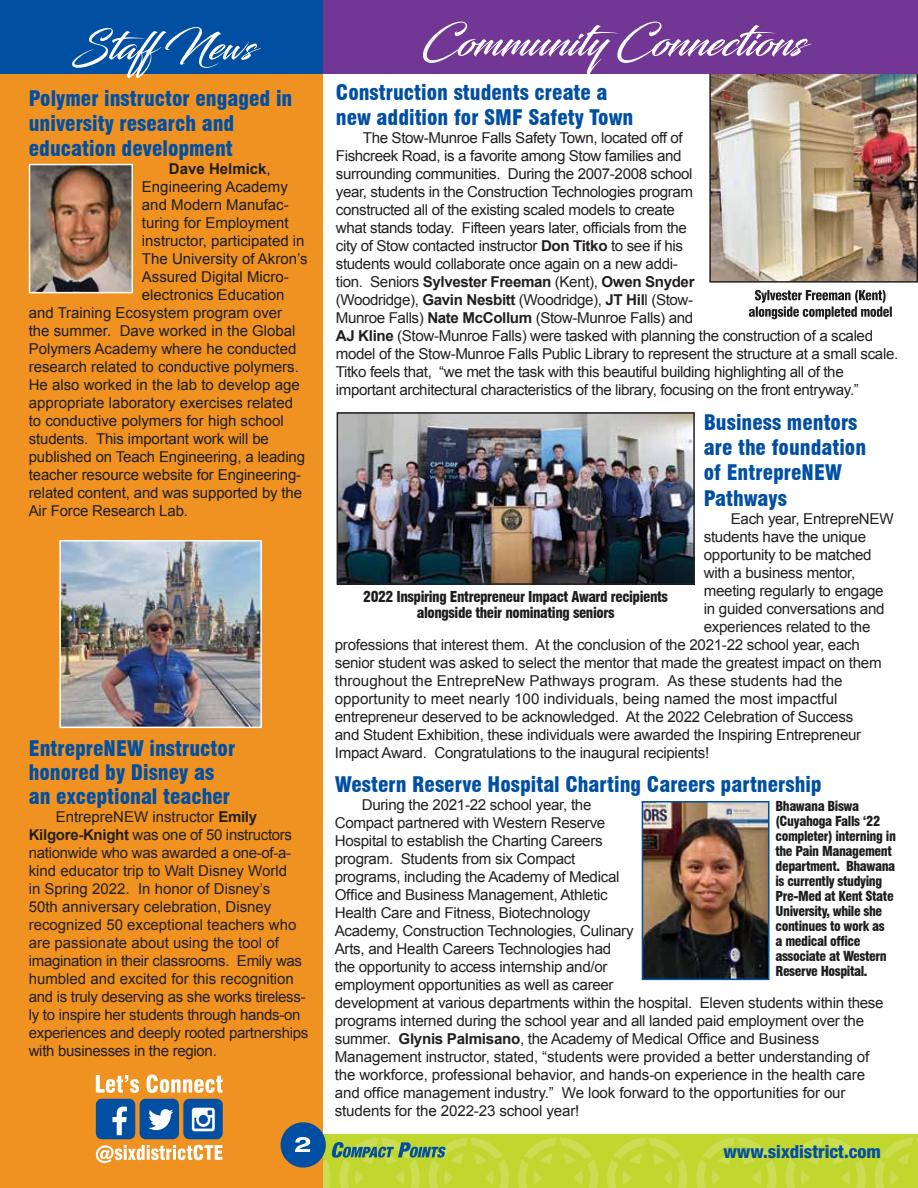
<style>
.page{position:relative;width:918px;height:1188px;background:#fff}
.page>*{position:absolute;margin:0;border:0;box-sizing:border-box;transform-origin:0 0}
.t1{font:900 condensed 21px/25.2px "Swiss 721 BT";color:#004fa3}
.t2{font:800 condensed 18px "Helvetica Neue";color:#004fa3}
.t3{font:15px/18px "Arial";letter-spacing:-.02em;color:#231f20}
.t4{font:15px "Arial";color:#1d1d1d}
.t5{font:15px "Arial";color:#231f20}
.t6{font:700 15px "Arial";color:#1d1d1d}
.t7{font:900 condensed 14.7px/16.5px "Swiss 721 BT";letter-spacing:-.03em;color:#1d1d1d;text-align:center}
.t8{font:900 condensed 13.5px/15px "Swiss 721 BT";letter-spacing:-.03em;color:#1d1d1d}
.s1{font-weight:400}
.s2{font-weight:700}
</style>
<div class="page">
<img style="left:712px;top:74px;width:203px;height:206px">
<div style="left:709px;top:67px;width:209px;height:216px;border:2px solid #231f20"></div>
<div style="left:318px;top:0;width:600px;height:74px;background:#723795"></div>
<div style="left:0;top:1134px;width:918px;height:54px;background:#c1d72f"></div>
<svg style="left:875px;top:1138px;width:43px;height:50px"></svg>
<svg style="left:607px;top:1138px;width:80px;height:50px"></svg>
<svg style="left:518px;top:1138px;width:80px;height:50px"></svg>
<svg style="left:696px;top:1138px;width:81px;height:50px"></svg>
<svg style="left:786px;top:1138px;width:80px;height:50px"></svg>
<div style="left:0;top:0;width:322px;height:1188px;background:#ef9221"></div>
<div style="left:0;top:0;width:322px;height:74px;background:#004fa3"></div>
<div style="left:281px;top:1122px;width:45px;height:46px;background:#004fa3;border-radius:50%"></div>
<svg style="left:280px;top:1137px;width:229px;height:51px"></svg>
<svg style="left:72px;top:27px;width:189px;height:51px"></svg>
<svg style="left:423px;top:22px;width:389px;height:53px"></svg>
<img style="left:340px;top:415px;width:352px;height:167px">
<div style="left:337px;top:412px;width:358px;height:173px;border:2px solid #231f20"></div>
<img style="left:62px;top:543px;width:197px;height:182px">
<div style="left:59px;top:540px;width:203px;height:188px;border:2px solid #fff"></div>
<img style="left:32px;top:167px;width:98px;height:123px">
<div style="left:29px;top:164px;width:104px;height:129px;border:2px solid #fff"></div>
<img style="left:645px;top:804px;width:122px;height:173px">
<div style="left:642px;top:801px;width:128px;height:179px;border:2px solid #004fa3"></div>
<svg style="left:96px;top:1075px;width:127px;height:18px"></svg>
<div style="left:140px;top:1099px;width:39px;height:40px;background:#004fa3;border-radius:6px"></div>
<div style="left:96px;top:1099px;width:39px;height:40px;background:#004fa3;border-radius:6px"></div>
<div style="left:183px;top:1099px;width:40px;height:40px;background:#004fa3;border-radius:6px"></div>
<svg style="left:95px;top:1107px;width:128px;height:56px"></svg>
<svg style="left:749px;top:290px;width:143px;height:29px"></svg>
<h1 class="t1" style="left:29px;top:86px;width:265px">Polymer instructor engaged in university research and education development</h1>
<p class="t6" style="left:169px;top:159px;width:103px">Dave Helmick<span class="s1">,</span></p>
<p class="t4" style="left:142px;top:177px;width:147px">Engineering Academy</p>
<p class="t4" style="left:142px;top:195px;width:148px">and Modern Manufac-</p>
<p class="t4" style="left:142px;top:213px;width:148px">turing for Employment</p>
<p class="t4" style="left:142px;top:231px;width:164px">instructor, participated in</p>
<p class="t4" style="left:142px;top:249px;width:167px">The University of Akron’s</p>
<p class="t4" style="left:142px;top:267px;width:148px">Assured Digital Micro-</p>
<p class="t4" style="left:142px;top:285px;width:144px">electronics Education</p>
<p class="t4" style="left:29px;top:303px;width:255px">and Training Ecosystem program over</p>
<p class="t4" style="left:29px;top:321px;width:268px">the summer. Dave worked in the Global</p>
<p class="t4" style="left:29px;top:339px;width:269px">Polymers Academy where he conducted</p>
<p class="t4" style="left:29px;top:357px;width:272px">research related to conductive polymers.</p>
<p class="t4" style="left:29px;top:375px;width:272px">He also worked in the lab to develop age</p>
<p class="t4" style="left:29px;top:393px;width:266px">appropriate laboratory exercises related</p>
<p class="t4" style="left:29px;top:411px;width:257px">to conductive polymers for high school</p>
<p class="t4" style="left:29px;top:429px;width:242px">students. This important work will be</p>
<p class="t4" style="left:29px;top:447px;width:278px">published on Teach Engineering, a leading</p>
<p class="t4" style="left:29px;top:465px;width:274px">teacher resource website for Engineering-</p>
<p class="t4" style="left:29px;top:483px;width:275px">related content, and was supported by the</p>
<p class="t4" style="left:29px;top:501px;width:161px">Air Force Research Lab.</p>
<h1 class="t1" style="left:29px;top:737px;width:208px;line-height:24px">EntrepreNEW instructor honored by Disney as an exceptional teacher</h1>
<p class="t3" style="left:29px;top:808px;width:281px;text-indent:27px">EntrepreNEW instructor <span class="s2">Emily Kilgore-Knight</span> was one of 50 instructors nationwide who was awarded a one-of-a&shy;kind educator trip to Walt Disney World<br>in Spring 2022. In honor of Disney’s<br>50th anniversary celebration, Disney recognized 50 exceptional teachers who are passionate about using the tool of imagination in their classrooms. Emily was humbled and excited for this recognition and is truly deserving as she works tireless&shy;ly to inspire her students through hands-on experiences and deeply rooted partnerships with businesses in the region.</p>
<h1 class="t1" style="left:336px;top:79px;width:299px">Construction students create a new addition for SMF Safety Town</h1>
<p class="t3" style="left:336px;top:129px;width:564px;text-indent:27px">The Stow-Munroe Falls Safety Town, located off of<br>Fishcreek Road, is a favorite among Stow families and<br>surrounding communities. During the 2007-2008 school<br>year, students in the Construction Technologies program<br>constructed all of the existing scaled models to create<br>what stands today. Fifteen years later, officials from the<br>city of Stow contacted instructor <span class="s2">Don Titko</span> to see if his<br>students would collaborate once again on a new addi-<br>tion. Seniors <span class="s2">Sylvester Freeman</span> (Kent), <span class="s2">Owen Snyder<br></span>(Woodridge), <span class="s2">Gavin Nesbitt</span> (Woodridge), <span class="s2">JT Hil</span>l (Stow-<br>Munroe Falls) <span class="s2">Nate McCollum</span> (Stow-Munroe Falls) and<br><span class="s2">AJ Kline</span> (Stow-Munroe Falls) were tasked with planning the construction of a scaled model of the Stow-Munroe Falls Public Library to represent the structure at a small scale.<br>Titko feels that, “we met the task with this beautiful building highlighting all of the important architectural characteristics of the library, focusing on the front entryway.”</p>
<h1 class="t1" style="left:704px;top:410px;width:164px">Business mentors are the foundation of EntrepreNEW<br>Pathways</h1>
<p class="t3" style="left:731px;top:509px;width:164px">Each year, EntrepreNEW</p>
<p class="t3" style="left:704px;top:527px;width:164px">students have the unique</p>
<p class="t3" style="left:704px;top:545px;width:169px">opportunity to be matched</p>
<p class="t3" style="left:704px;top:563px;width:153px">with a business mentor,</p>
<p class="t3" style="left:704px;top:581px;width:181px">meeting regularly to engage</p>
<p class="t3" style="left:704px;top:599px;width:182px">in guided conversations and</p>
<p class="t3" style="left:704px;top:617px;width:168px">experiences related to the</p>
<p class="t3" style="left:335px;top:635px;width:527px">professions that interest them. At the conclusion of the 2021-22 school year, each</p>
<p class="t3" style="left:335px;top:653px;width:548px">senior student was asked to select the mentor that made the greatest impact on them</p>
<p class="t5" style="left:335px;top:670px;width:509px">throughout the EntrepreNew Pathways program. As these students had the</p>
<p class="t5" style="left:335px;top:688px;width:504px">opportunity to meet nearly 100 individuals, being named the most impactful</p>
<p class="t3" style="left:335px;top:707px;width:520px">entrepreneur deserved to be acknowledged. At the 2022 Celebration of Success</p>
<p class="t3" style="left:335px;top:725px;width:528px">and Student Exhibition, these individuals were awarded the Inspiring Entrepreneur</p>
<p class="t3" style="left:335px;top:743px;width:376px">Impact Award. Congratulations to the inaugural recipients!</p>
<h1 class="t1" style="left:335px;top:772px;width:488px">Western Reserve Hospital Charting Careers partnership</h1>
<p class="t3" style="left:335px;top:796px;width:550px;text-indent:27px">During the 2021-22 school year, the<br>Compact partnered with Western Reserve<br>Hospital to establish the Charting Careers<br>program. Students from six Compact<br>programs, including the Academy of Medical<br>Office and Business Management, Athletic<br>Health Care and Fitness, Biotechnology<br>Academy, Construction Technologies, Culinary<br>Arts, and Health Careers Technologies had<br>the opportunity to access internship and/or<br>employment opportunities as well as career<br>development at various departments within the hospital. Eleven students within these programs interned during the school year and all landed paid employment over the summer. <span class="s2">Glynis Palmisano</span>, the Academy of Medical Office and Business Management instructor, stated, “students were provided a better understanding of the workforce, professional behavior, and hands-on experience in the health care and office management industry.” We look forward to the opportunities for our students for the 2022-23 school year!</p>
<p class="t2" style="left:723px;top:1140px;width:159px">www.sixdistrict.com</p>
<p class="t7" style="left:363px;top:588px;width:306px">2022 Inspiring Entrepreneur Impact Award recipients alongside their nominating seniors</p>
<p class="t8" style="left:776px;top:799px;width:122px">Bhawana Biswa (Cuyahoga Falls ‘22 completer) interning in the Pain Management department. Bhawana is currently studying<br>Pre-Med at Kent State<br>University, while she continues to work as<br>a medical office associate at Western<br>Reserve Hospital.</p>
</div>
